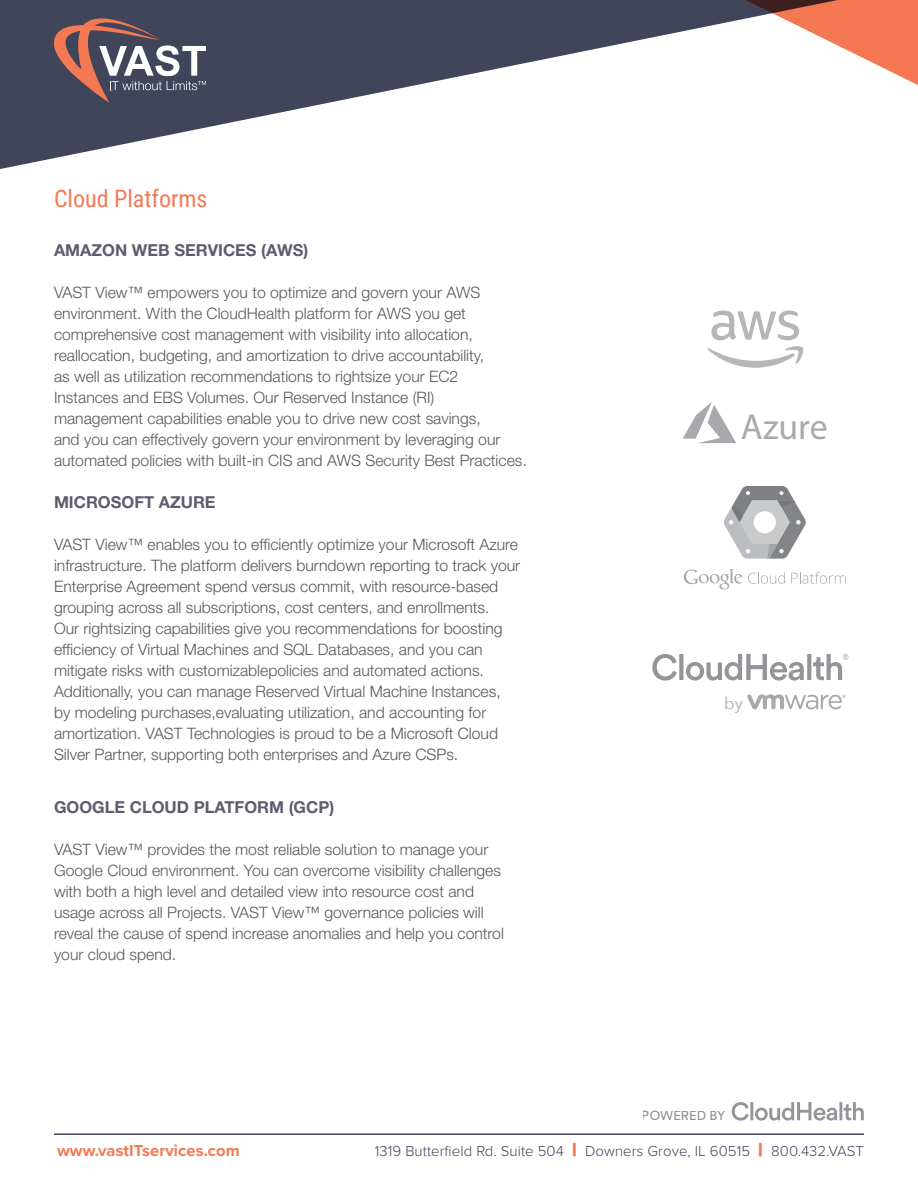
<style>
.page{position:relative;width:918px;height:1188px;background:#fff}
.page>*{position:absolute;margin:0;border:0;box-sizing:border-box;transform-origin:0 0}
.t1{font:36.3px "Myriad Pro";color:#a8a9ad}
.t2{font:24px "Roboto Condensed";color:#f47953}
.t3{font:700 16.5px "Helvetica Neue";color:#5e5d70}
.t4{font:700 16.5px "Proxima Nova";letter-spacing:.005em;color:#f47953}
.t5{font:16.5px "Avenir Next";color:#a8a9ad}
.t6{font:300 15.75px/21px "Helvetica Neue";color:#57585a}
.t7{font:300 15px "Proxima Nova";letter-spacing:.005em;color:#40455a}
.t8{font:13.05px "Circular Std";color:#231f20}
.t9{font:12.3px "Avenir Next";color:#a8a9ad}
.s1{font-family:"Helvetica Neue";font-weight:900;font-size:18px;color:#f47953}
</style>
<div class="page">
<svg style="left:732px;top:1102px;width:132px;height:19px"></svg>
<hr style="left:54px;top:1134px;width:810px;height:1px;background:#40455a">
<svg style="left:0;top:0;width:718px;height:169px;fill:#40455a"></svg>
<svg style="left:718px;top:0;width:200px;height:85px"></svg>
<svg style="left:51px;top:4px;width:155px;height:99px;background:#6a5e6a"></svg>
<svg style="left:707px;top:311px;width:97px;height:57px"></svg>
<svg style="left:684px;top:569px;width:58px;height:21px"></svg>
<svg style="left:748px;top:572px;width:37px;height:12px"></svg>
<svg style="left:791px;top:572px;width:55px;height:12px"></svg>
<svg style="left:724px;top:486px;width:82px;height:73px"></svg>
<svg style="left:683px;top:402px;width:53px;height:41px"></svg>
<svg style="left:747px;top:694px;width:98px;height:16px"></svg>
<svg style="left:652px;top:654px;width:190px;height:27px"></svg>
<p class="t2" style="left:54px;top:182px;width:155px">Cloud Platforms</p>
<p class="t3" style="left:54px;top:240px;width:256px">AMAZON WEB SERVICES (AWS)</p>
<p class="t6" style="left:54px;top:282px;width:428px">VAST View™ empowers you to optimize and govern your AWS</p>
<p class="t6" style="left:54px;top:303px;width:432px">environment. With the CloudHealth platform for AWS you get comprehensive cost management with visibility into allocation, reallocation, budgeting, and amortization to drive accountability,</p>
<p class="t6" style="left:54px;top:366px;width:406px">as well as utilization recommendations to rightsize your EC2</p>
<p class="t6" style="left:54px;top:387px;width:382px">Instances and EBS Volumes. Our Reserved Instance (RI)</p>
<p class="t6" style="left:54px;top:408px;width:428px">management capabilities enable you to drive new cost savings,</p>
<p class="t6" style="left:54px;top:429px;width:474px">and you can effectively govern your environment by leveraging our automated policies with built-in CIS and AWS Security Best Practices.</p>
<p class="t3" style="left:54px;top:492px;width:163px">MICROSOFT AZURE</p>
<p class="t6" style="left:54px;top:534px;width:468px">VAST View™ enables you to efficiently optimize your Microsoft Azure infrastructure. The platform delivers burndown reporting to track your Enterprise Agreement spend versus commit, with resource-based grouping across all subscriptions, cost centers, and enrollments.</p>
<p class="t6" style="left:54px;top:618px;width:450px">Our rightsizing capabilities give you recommendations for boosting</p>
<p class="t6" style="left:54px;top:639px;width:430px">efficiency of Virtual Machines and SQL Databases, and you can</p>
<p class="t6" style="left:54px;top:660px;width:431px">mitigate risks with customizablepolicies and automated actions.</p>
<p class="t6" style="left:54px;top:681px;width:448px">Additionally, you can manage Reserved Virtual Machine Instances,</p>
<p class="t6" style="left:54px;top:702px;width:434px">by modeling purchases,evaluating utilization, and accounting for</p>
<p class="t6" style="left:54px;top:723px;width:446px">amortization. VAST Technologies is proud to be a Microsoft Cloud</p>
<p class="t6" style="left:54px;top:744px;width:406px">Silver Partner, supporting both enterprises and Azure CSPs.</p>
<p class="t3" style="left:54px;top:797px;width:282px">GOOGLE CLOUD PLATFORM (GCP)</p>
<p class="t6" style="left:54px;top:838px;width:448px">VAST View™ provides the most reliable solution to manage your<br>Google Cloud environment. You can overcome visibility challenges</p>
<p class="t6" style="left:54px;top:880px;width:422px">with both a high level and detailed view into resource cost and</p>
<p class="t6" style="left:54px;top:901px;width:431px">usage across all Projects. VAST View™ governance policies will</p>
<p class="t6" style="left:54px;top:922px;width:451px">reveal the cause of spend increase anomalies and help you control</p>
<p class="t6" style="left:54px;top:943px;width:124px">your cloud spend.</p>
<h1 class="t1" style="left:741px;top:404px;width:88px">Azure</h1>
<p class="t5" style="left:724px;top:689px;width:20px">by</p>
<p class="t9" style="left:842px;top:648px;width:9px">®</p>
<p class="t8" style="left:642px;top:1108px;width:85px">POWERED BY</p>
<p class="t4" style="left:57px;top:1138px;width:184px">www.vastITservices.com</p>
<p class="t7" style="left:375px;top:1140px;width:491px">1319 Butterfield Rd. Suite 504 <span class="s1">|</span> Downers Grove, IL 60515 <span class="s1">|</span> 800.432.VAST</p>
</div>
